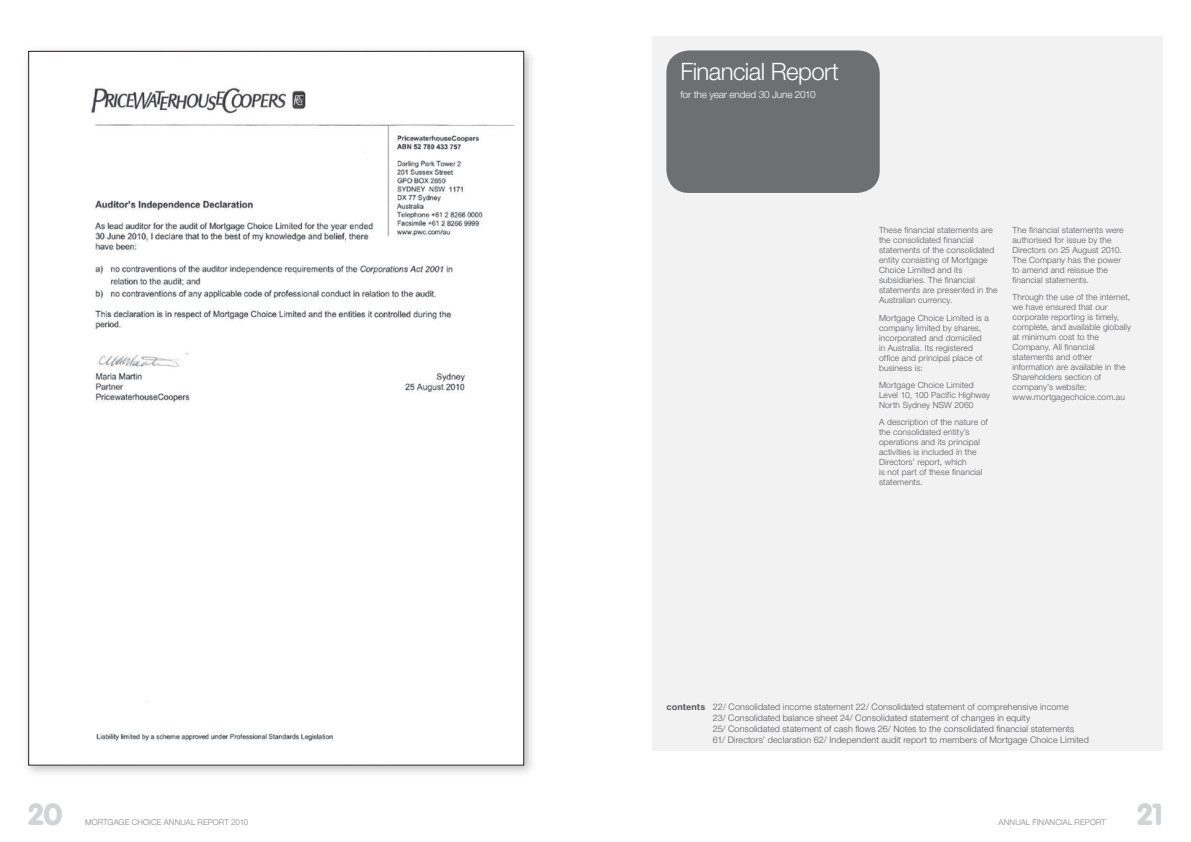
<style>
.page{position:relative;width:1191px;height:842px;background:#fff}
.page>*{position:absolute;margin:0;border:0;box-sizing:border-box;transform-origin:0 0}
.t1{font:900 30px "VAG Rounded Std";color:#d1d3d4}
.t2{font:300 24px "Helvetica Neue LT";letter-spacing:-.025em;color:#fff}
.t3{font:300 10px "Helvetica Neue LT";letter-spacing:-.015em;color:#fff}
.t4{font:300 9px/11px "Helvetica Neue LT";letter-spacing:.01em;color:#58595b}
.t5{font:300 8.5px/10px "Helvetica Neue LT";letter-spacing:.015em;color:#58595b}
.t6{font:300 8px "Helvetica Neue LT";letter-spacing:.015em;color:#808285}
.s1{font-weight:700}
</style>
<div class="page">
<div style="left:652px;top:36px;width:510px;height:715px;background:#f2f2f3"></div>
<div style="left:666px;top:50px;width:213px;height:143px;background:#6d6f71;border-radius:23px"></div>
<div style="left:21px;top:44px;width:515px;height:733px;background:#231f20;opacity:.3"></div>
<img style="left:30px;top:53px;width:492px;height:710px">
<h2 class="t2" style="left:680px;top:57px;width:160px">Financial Report</h2>
<p class="t3" style="left:680px;top:89px;width:137px">for the year ended 30 June 2010</p>
<p class="t5" style="left:879px;top:225px;width:120px">These financial statements are the consolidated financial statements of the consolidated entity consisting of Mortgage<br>Choice Limited and its subsidiaries. The financial statements are presented in the<br>Australian currency.</p>
<p class="t5" style="left:879px;top:312px;width:111px">Mortgage Choice Limited is a company limited by shares, incorporated and domiciled in Australia. Its registered office and principal place of business is:</p>
<p class="t5" style="left:879px;top:379px;width:113px">Mortgage Choice Limited<br>Level 10, 100 Pacific Highway<br>North Sydney NSW 2060</p>
<p class="t5" style="left:879px;top:416px;width:110px">A description of the nature of the consolidated entity’s operations and its principal activities is included in the<br>Directors’ report, which<br>is not part of these financial statements.</p>
<p class="t5" style="left:1012px;top:225px;width:113px">The financial statements were authorised for issue by the<br>Directors on 25 August 2010.<br>The Company has the power to amend and reissue the financial statements.</p>
<p class="t5" style="left:1012px;top:292px;width:120px">Through the use of the internet, we have ensured that our corporate reporting is timely, complete, and available globally at minimum cost to the<br>Company. All financial statements and other information are available in the<br>Shareholders section of company’s website: www.mortgagechoice.com.au</p>
<h1 class="t1" style="left:28px;top:796px;width:36px">20</h1>
<p class="t4" style="left:713px;top:701px;width:377px;text-indent:-46px"><span class="s1">contents</span> 22/ Consolidated income statement 22/ Consolidated statement of comprehensive income<br>23/ Consolidated balance sheet 24/ Consolidated statement of changes in equity<br>25/ Consolidated statement of cash flows 26/ Notes to the consolidated financial statements<br>61/ Directors’ declaration 62/ Independent audit report to members of Mortgage Choice Limited</p>
<p class="t6" style="left:85px;top:817px;width:7px">mortgage</p>
<p class="t6" style="left:132px;top:817px;width:72px">choice annual report</p>
<p class="t6" style="left:231px;top:817px;width:19px">2010</p>
<p class="t6" style="left:998px;top:817px;width:83px">annual financial report</p>
<h1 class="t1" style="left:1137px;top:796px;width:27px">21</h1>
</div>
